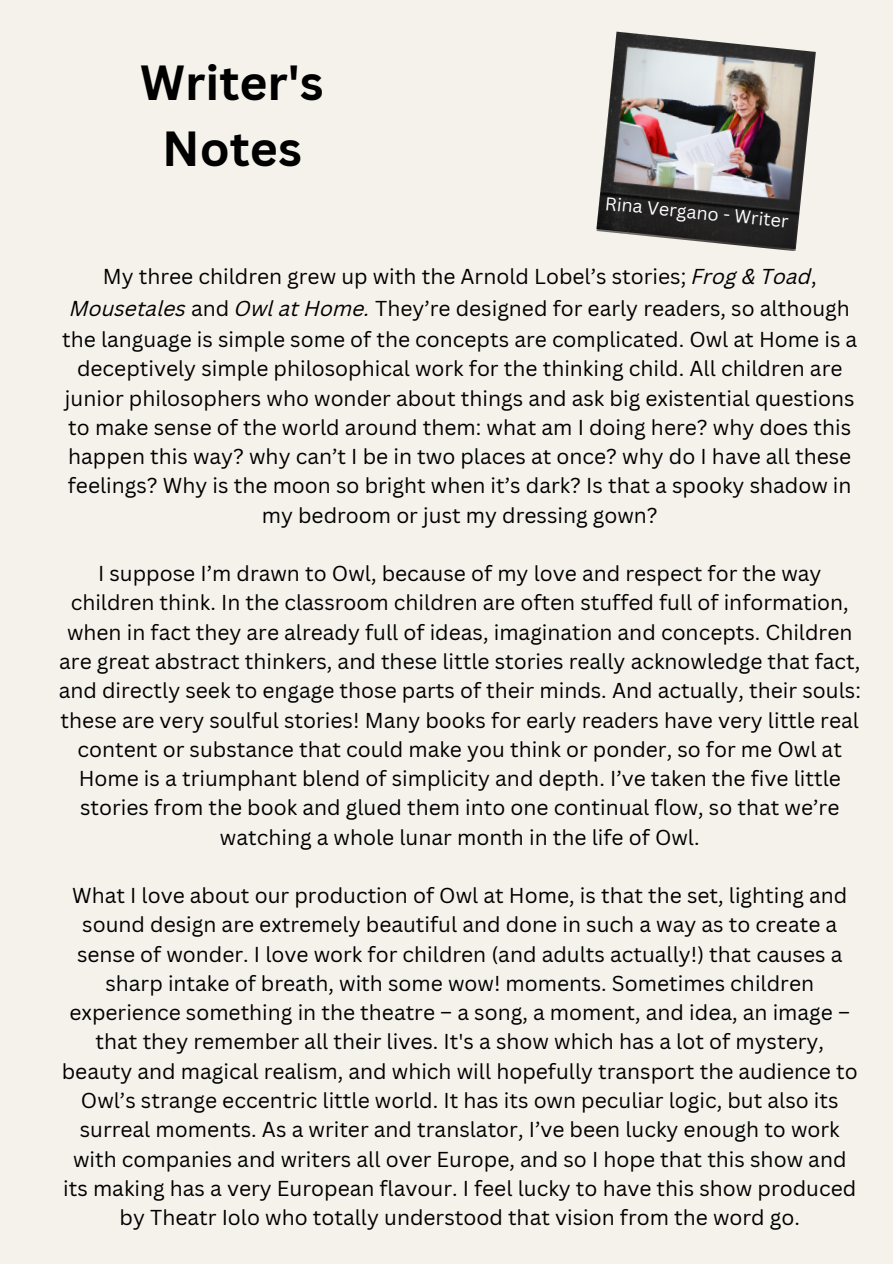
<style>
.page{position:relative;width:893px;height:1264px;background:#fff}
.page>*{position:absolute;margin:0;border:0;box-sizing:border-box;transform-origin:0 0}
.t1{font:700 48px/66.3px "Canva Sans";color:#000;text-align:center}
.t2{font:21px/29.2px "Canva Sans";color:#000;text-align:center}
.t3{font:18px "Canva Sans";color:#fff}
.s1{font-style:italic}
</style>
<div class="page">
<div style="left:0;top:0;width:892px;height:1263px;background:#f5f1eb"></div>
<img style="left:596px;top:32px;width:219px;height:219px">
<h1 class="t1" style="left:140px;top:48px;width:185px">Writer's<br>Notes</h1>
<p class="t3" style="left:606px;top:190px;width:186px;rotate:6deg">Rina Vergano - Writer</p>
<p class="t2" style="left:62px;top:260px;width:796px;line-height:31.5px">My three children grew up with the Arnold Lobel’s stories; <span class="s1">Frog &amp; Toad</span>,<br><span class="s1">Mousetales</span> and <span class="s1">Owl at Home.</span> They’re designed for early readers, so although the language is simple some of the concepts are complicated. Owl at Home is a</p>
<p class="t2" style="left:65px;top:353px;width:791px">deceptively simple philosophical work for the thinking child. All children are junior philosophers who wonder about things and ask big existential questions to make sense of the world around them: what am I doing here? why does this happen this way? why can’t I be in two places at once? why do I have all these feelings? Why is the moon so bright when it’s dark? Is that a spooky shadow in my bedroom or just my dressing gown?</p>
<p class="t2" style="left:59px;top:558px;width:803px">I suppose I’m drawn to Owl, because of my love and respect for the way children think. In the classroom children are often stuffed full of information, when in fact they are already full of ideas, imagination and concepts. Children are great abstract thinkers, and these little stories really acknowledge that fact, and directly seek to engage those parts of their minds. And actually, their souls: these are very soulful stories! Many books for early readers have very little real content or substance that could make you think or ponder, so for me Owl at Home is a triumphant blend of simplicity and depth. I’ve taken the five little stories from the book and glued them into one continual flow, so that we’re watching a whole lunar month in the life of Owl.</p>
<p class="t2" style="left:62px;top:880px;width:797px">What I love about our production of Owl at Home, is that the set, lighting and sound design are extremely beautiful and done in such a way as to create a sense of wonder. I love work for children (and adults actually!) that causes a sharp intake of breath, with some wow! moments. Sometimes children experience something in the theatre – a song, a moment, and idea, an image – that they remember all their lives. It's a show which has a lot of mystery, beauty and magical realism, and which will hopefully transport the audience to Owl’s strange eccentric little world. It has its own peculiar logic, but also its surreal moments. As a writer and translator, I’ve been lucky enough to work with companies and writers all over Europe, and so I hope that this show and its making has a very European flavour. I feel lucky to have this show produced by Theatr Iolo who totally understood that vision from the word go.</p>
</div>
